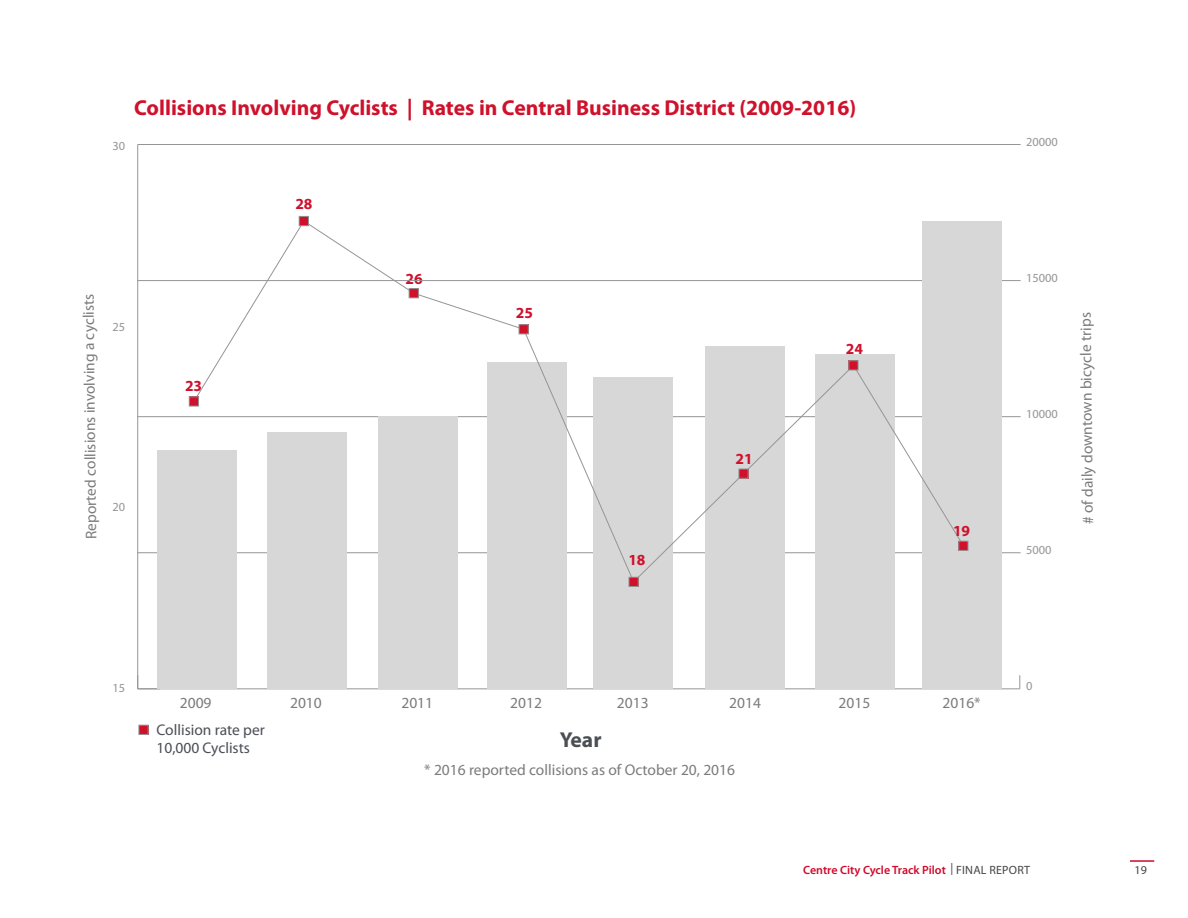
<style>
.page{position:relative;width:1188px;height:918px;background:#fff}
.page>*{position:absolute;margin:0;border:0;box-sizing:border-box;transform-origin:0 0}
.t1{font:700 21.6px "Myriad Pro";color:#cf112c}
.t2{font:700 21.6px "Myriad Pro";color:#4b4f54}
.t3{font:15.45px "Myriad Pro";color:#7c7c7c}
.t4{font:15.45px/18.6px "Myriad Pro";color:#4b4f54}
.t5{font:700 15.45px "Myriad Pro";color:#cf112c}
.t6{font:12.3px "Myriad Pro";color:#959595}
.t7{font:600 12px "Myriad Pro";color:#d00a2c}
.t8{font:12px "Myriad Pro";color:#454545}
.s1{font-weight:400;color:#454545}
</style>
<div class="page">
<hr style="left:1130px;top:860px;width:24px;height:2px;background:#d00a2c">
<hr style="left:138px;top:688px;width:882px;height:1px;background:#959595">
<svg style="left:1019px;top:675px;width:1px;height:14px"></svg>
<hr style="left:137px;top:144px;width:1px;height:545px;background:#959595">
<svg style="left:138px;top:675px;width:19px;height:14px"></svg>
<hr style="left:138px;top:552px;width:883px;height:1px;background:#959595">
<hr style="left:138px;top:416px;width:883px;height:1px;background:#959595">
<hr style="left:138px;top:280px;width:883px;height:1px;background:#959595">
<hr style="left:138px;top:144px;width:883px;height:1px;background:#959595">
<div style="left:922px;top:221px;width:79px;height:468px;background:#d7d7d7"></div>
<div style="left:815px;top:354px;width:80px;height:335px;background:#d7d7d7"></div>
<div style="left:705px;top:347px;width:80px;height:342px;background:#d7d7d7"></div>
<div style="left:593px;top:377px;width:80px;height:312px;background:#d7d7d7"></div>
<div style="left:487px;top:362px;width:80px;height:327px;background:#d7d7d7"></div>
<div style="left:378px;top:417px;width:79px;height:272px;background:#d7d7d7"></div>
<div style="left:267px;top:432px;width:79px;height:257px;background:#d7d7d7"></div>
<div style="left:157px;top:451px;width:80px;height:238px;background:#d7d7d7"></div>
<svg style="left:193px;top:220px;width:771px;height:363px"></svg>
<div style="left:189px;top:397px;width:10px;height:9px;background:#cf112c"></div>
<div style="left:189px;top:396px;width:10px;height:10px;border:1px solid #959595"></div>
<div style="left:299px;top:216px;width:9px;height:10px;background:#cf112c"></div>
<div style="left:299px;top:216px;width:10px;height:10px;border:1px solid #959595"></div>
<div style="left:409px;top:289px;width:9px;height:9px;background:#cf112c"></div>
<div style="left:409px;top:288px;width:10px;height:10px;border:1px solid #959595"></div>
<div style="left:519px;top:325px;width:9px;height:9px;background:#cf112c"></div>
<div style="left:519px;top:324px;width:10px;height:10px;border:1px solid #959595"></div>
<div style="left:629px;top:577px;width:9px;height:10px;background:#cf112c"></div>
<div style="left:629px;top:577px;width:10px;height:10px;border:1px solid #959595"></div>
<div style="left:739px;top:469px;width:9px;height:9px;background:#cf112c"></div>
<div style="left:739px;top:469px;width:10px;height:10px;border:1px solid #959595"></div>
<div style="left:849px;top:361px;width:9px;height:9px;background:#cf112c"></div>
<div style="left:848px;top:360px;width:10px;height:10px;border:1px solid #959595"></div>
<div style="left:959px;top:541px;width:9px;height:9px;background:#cf112c"></div>
<div style="left:958px;top:541px;width:10px;height:10px;border:1px solid #959595"></div>
<div style="left:139px;top:725px;width:9px;height:9px;background:#cf112c"></div>
<div style="left:138px;top:725px;width:11px;height:10px;border:1px solid #959595"></div>
<p class="t6" style="left:113px;top:139px;width:14px">30</p>
<h1 class="t1" style="left:134px;top:94px;width:723px">Collisions Involving Cyclists | Rates in Central Business District (2009-2016)</h1>
<p class="t5" style="left:295px;top:193px;width:19px">28</p>
<p class="t3" style="left:82px;top:540px;width:247px;rotate:-91deg">Reported collisions involving a cyclists</p>
<p class="t6" style="left:113px;top:319px;width:14px">25</p>
<p class="t6" style="left:113px;top:500px;width:14px">20</p>
<p class="t5" style="left:185px;top:376px;width:19px">23</p>
<p class="t5" style="left:406px;top:269px;width:19px">26</p>
<p class="t5" style="left:516px;top:303px;width:19px">25</p>
<p class="t5" style="left:628px;top:550px;width:19px">18</p>
<p class="t5" style="left:736px;top:449px;width:19px">21</p>
<p class="t5" style="left:846px;top:339px;width:19px">24</p>
<p class="t5" style="left:953px;top:520px;width:19px">19</p>
<p class="t6" style="left:1026px;top:134px;width:33px">20000</p>
<p class="t6" style="left:1026px;top:270px;width:33px">15000</p>
<p class="t6" style="left:1026px;top:407px;width:33px">10000</p>
<p class="t6" style="left:1026px;top:543px;width:27px">5000</p>
<p class="t3" style="left:1079px;top:525px;width:214px;rotate:-91deg"># of daily downtown bicycle trips</p>
<p class="t6" style="left:113px;top:680px;width:14px">15</p>
<p class="t3" style="left:180px;top:693px;width:33px">2009</p>
<p class="t4" style="left:156px;top:720px;width:110px">Collision rate per<br>10,000 Cyclists</p>
<p class="t3" style="left:290px;top:693px;width:33px">2010</p>
<p class="t3" style="left:401px;top:693px;width:33px">2011</p>
<p class="t3" style="left:510px;top:693px;width:33px">2012</p>
<p class="t3" style="left:617px;top:693px;width:33px">2013</p>
<p class="t3" style="left:839px;top:693px;width:33px">2015</p>
<p class="t3" style="left:943px;top:693px;width:40px">2016*</p>
<p class="t3" style="left:729px;top:693px;width:33px">2014</p>
<h1 class="t2" style="left:560px;top:726px;width:43px">Year</h1>
<p class="t3" style="left:424px;top:760px;width:312px">* 2016 reported collisions as of October 20, 2016</p>
<p class="t6" style="left:1026px;top:679px;width:8px">0</p>
<p class="t7" style="left:803px;top:862px;width:228px">Centre City Cycle Track Pilot <span class="s1">| FINAL REPORT</span></p>
<p class="t8" style="left:1135px;top:862px;width:14px">19</p>
</div>
